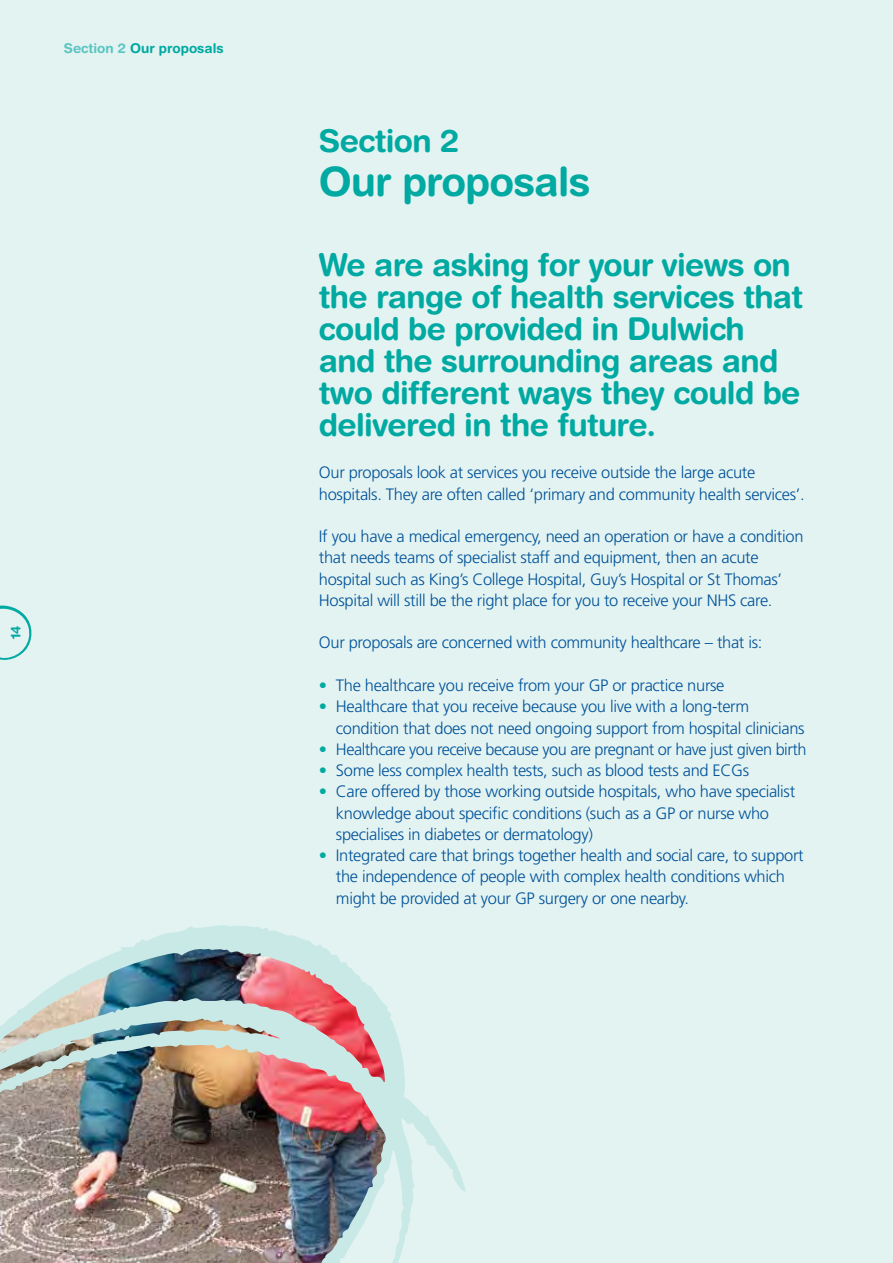
<style>
.page{position:relative;width:893px;height:1263px;background:#e3f3f1}
.page>*{position:absolute;margin:0;border:0;box-sizing:border-box;transform-origin:0 0}
.t1{font:700 40.5px "Helvetica Rounded";letter-spacing:-.02em;color:#00a9a1}
.t2{font:700 31.5px/32px "Helvetica Rounded";letter-spacing:-.02em;color:#00a9a1}
.t3{font:300 16.5px/21.3px "Frutiger";letter-spacing:-.02em;color:#00529a}
.t4{font:700 13.5px "Helvetica Rounded";color:#00a9a1}
.s1{color:#5ac5c2}
.s2{color:#00a9a1}
</style>
<div class="page">
<img style="left:0;top:925px;width:466px;height:338px">
<svg style="left:0;top:605px;width:32px;height:55px"></svg>
<p class="t4" style="left:64px;top:40px;width:162px"><span class="s1">Section 2</span> Our proposals</p>
<p class="t4" style="left:7px;top:639px;width:15px;rotate:-90deg">14</p>
<h2 class="t2" style="left:319px;top:125px;width:141px">Section 2</h2>
<h1 class="t1" style="left:319px;top:157px;width:273px">Our proposals</h1>
<h2 class="t2" style="left:319px;top:249px;width:486px">We are asking for your views on the range of health services that could be provided in Dulwich and the surrounding areas and two different ways they could be delivered in the future.</h2>
<p class="t3" style="left:319px;top:462px;width:487px">Our proposals look at services you receive outside the large acute hospitals. They are often called ‘primary and community health services’.</p>
<p class="t3" style="left:319px;top:526px;width:486px">If you have a medical emergency, need an operation or have a condition that needs teams of specialist staff and equipment, then an acute hospital such as King’s College Hospital, Guy’s Hospital or St Thomas’ Hospital will still be the right place for you to receive your NHS care.</p>
<p class="t3" style="left:319px;top:632px;width:445px">Our proposals are concerned with community healthcare – that is:</p>
<p class="t3" style="left:319px;top:675px;width:407px"><span class="s2">•</span> The healthcare you receive from your GP or practice nurse</p>
<p class="t3" style="left:336px;top:696px;width:470px;text-indent:-17px"><span class="s2">•</span> Healthcare that you receive because you live with a long-term condition that does not need ongoing support from hospital clinicians</p>
<p class="t3" style="left:319px;top:738px;width:489px"><span class="s2">•</span> Healthcare you receive because you are pregnant or have just given birth</p>
<p class="t3" style="left:319px;top:760px;width:432px"><span class="s2">•</span> Some less complex health tests, such as blood tests and ECGs</p>
<p class="t3" style="left:336px;top:781px;width:461px;text-indent:-17px"><span class="s2">•</span> Care offered by those working outside hospitals, who have specialist knowledge about specific conditions (such as a GP or nurse who specialises in diabetes or dermatology)</p>
<p class="t3" style="left:336px;top:845px;width:469px;text-indent:-17px"><span class="s2">•</span> Integrated care that brings together health and social care, to support the independence of people with complex health conditions which might be provided at your GP surgery or one nearby.</p>
</div>
